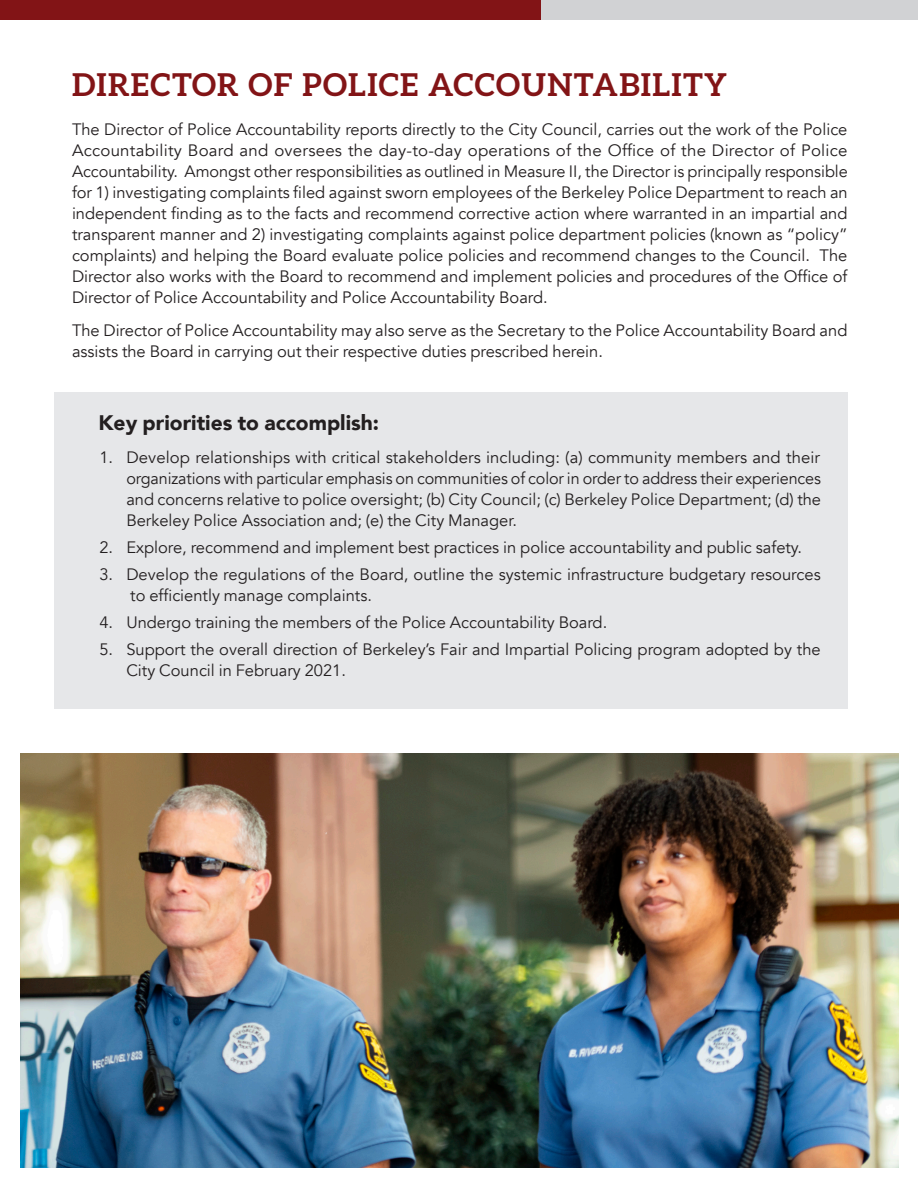
<style>
.page{position:relative;width:918px;height:1188px;background:#fff}
.page>*{position:absolute;margin:0;border:0;box-sizing:border-box;transform-origin:0 0}
.t1{font:700 31.5px "Aleo";letter-spacing:.04em;color:#821416}
.Text{font:900 21px "Avenir";color:#231f20}
.Text-2{font:16.5px/21px "Avenir";color:#231f20}
</style>
<div class="page">
<img style="left:20px;top:754px;width:879px;height:414px">
<div style="left:54px;top:392px;width:794px;height:316px;background:#e6e7e9"></div>
<div style="left:0;top:0;width:542px;height:20px;background:#821416"></div>
<div style="left:542px;top:0;width:376px;height:20px;background:#d1d2d4"></div>
<p class="t1" style="left:72px;top:66px;width:657px">DIRECTOR OF POLICE ACCOUNTABILITY</p>
<p class="Text-2" style="left:72px;top:119px;width:777px;text-align:justify">The Director of Police Accountability reports directly to the City Council, carries out the work of the Police Accountability Board and oversees the day-to-day operations of the Office of the Director of Police Accountability. Amongst other responsibilities as outlined in Measure II, the Director is principally responsible for 1) investigating complaints filed against sworn employees of the Berkeley Police Department to reach an independent finding as to the facts and recommend corrective action where warranted in an impartial and transparent manner and 2) investigating complaints against police department policies (known as “policy” complaints) and helping the Board evaluate police policies and recommend changes to the Council. The Director also works with the Board to recommend and implement policies and procedures of the Office of Director of Police Accountability and Police Accountability Board.</p>
<p class="Text-2" style="left:72px;top:320px;width:777px">The Director of Police Accountability may also serve as the Secretary to the Police Accountability Board and assists the Board in carrying out their respective duties prescribed herein.</p>
<p class="Text" style="left:98px;top:405px;width:282px">Key priorities to accomplish:</p>
<p class="Text-2" style="left:126px;top:447px;width:696px;text-align:justify;text-indent:-27px">1. Develop relationships with critical stakeholders including: (a) community members and their organizations with particular emphasis on communities of color in order to address their experiences and concerns relative to police oversight; (b) City Council; (c) Berkeley Police Department; (d) the Berkeley Police Association and; (e) the City Manager.</p>
<p class="Text-2" style="left:99px;top:537px;width:704px">2. Explore, recommend and implement best practices in police accountability and public safety.</p>
<p class="Text-2" style="left:130px;top:564px;width:692px;text-indent:-31px">3. Develop the regulations of the Board, outline the systemic infrastructure budgetary resources to efficiently manage complaints.</p>
<p class="Text-2" style="left:99px;top:612px;width:509px">4. Undergo training the members of the Police Accountability Board.</p>
<p class="Text-2" style="left:126px;top:639px;width:696px;text-indent:-27px">5. Support the overall direction of Berkeley’s Fair and Impartial Policing program adopted by the<br>City Council in February 2021.</p>
</div>
